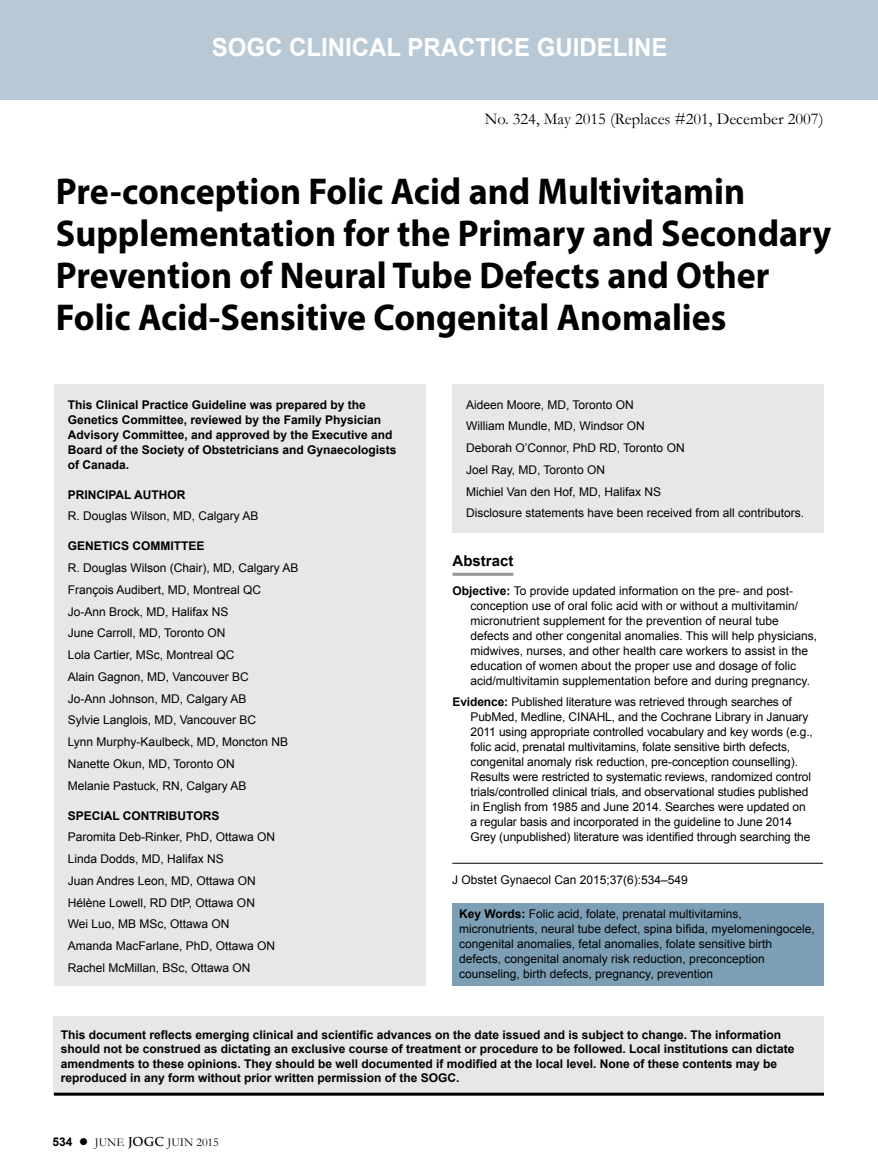
<style>
.page{position:relative;width:878px;height:1175px;background:#fff}
.page>*{position:absolute;margin:0;border:0;box-sizing:border-box;transform-origin:0 0}
.t1{font:700 37.5px/42px "Myriad Pro";color:#000;scale:.96 1}
.t2{font:700 24.9px "Arial";color:#fff;scale:.96 1}
.t3{font:16.5px "Garamond";color:#000}
.t4{font:700 15px "Arial";color:#000}
.t5{font:12px/21.8px "Arial";color:#000}
.t6{font:700 12px/15px "Arial";color:#000}
.t7{font:12px "Garamond";color:#000}
.s1{font-weight:700}
.s2{font-family:"Arial";font-weight:700}
.s3{font-family:"Trajan Pro";font-weight:700}
</style>
<div class="page">
<div style="left:0;top:0;width:878px;height:100px;background:#b9c8d5"></div>
<hr style="left:452px;top:863px;width:371px;height:1px;background:#000">
<div style="left:54px;top:1015px;width:770px;height:79px;background:#e6e7e8"></div>
<hr style="left:54px;top:1092px;width:770px;height:3px;background:#000">
<div style="left:54px;top:384px;width:371px;height:601px;background:#e6e7e8"></div>
<div style="left:452px;top:902px;width:371px;height:83px;background:#7d9fb6"></div>
<hr style="left:452px;top:573px;width:61px;height:3px;background:#939598">
<div style="left:452px;top:384px;width:372px;height:148px;background:#e6e7e8"></div>
<h2 class="t2" style="left:212px;top:31px;width:476px">SOGC CLINICAL PRACTICE GUIDELINE</h2>
<h3 class="t3" style="left:484px;top:108px;width:340px">No. 324, May 2015 (Replaces #201, December 2007)</h3>
<h1 class="t1" style="left:56px;top:169px;width:809px">Pre-conception Folic Acid and Multivitamin Supplementation for the Primary and Secondary Prevention of Neural Tube Defects and Other Folic Acid-Sensitive Congenital Anomalies</h1>
<p class="t6" style="left:68px;top:397px;width:330px">This Clinical Practice Guideline was prepared by the Genetics Committee, reviewed by the Family Physician Advisory Committee, and approved by the Executive and Board of the Society of Obstetricians and Gynaecologists of Canada.</p>
<p class="t6" style="left:68px;top:487px;width:119px">PRINCIPAL AUTHOR</p>
<p class="t5" style="left:68px;top:505px;width:192px">R. Douglas Wilson, MD, Calgary AB</p>
<p class="t6" style="left:68px;top:539px;width:138px">GENETICS COMMITTEE</p>
<p class="t5" style="left:68px;top:557px;width:232px">R. Douglas Wilson (Chair), MD, Calgary AB<br>François Audibert, MD, Montreal QC<br>Jo-Ann Brock, MD, Halifax NS<br>June Carroll, MD, Toronto ON<br>Lola Cartier, MSc, Montreal QC<br>Alain Gagnon, MD, Vancouver BC<br>Jo-Ann Johnson, MD, Calgary AB<br>Sylvie Langlois, MD, Vancouver BC<br>Lynn Murphy-Kaulbeck, MD, Moncton NB<br>Nanette Okun, MD, Toronto ON<br>Melanie Pastuck, RN, Calgary AB</p>
<p class="t6" style="left:68px;top:808px;width:153px">SPECIAL CONTRIBUTORS</p>
<p class="t5" style="left:68px;top:826px;width:209px">Paromita Deb-Rinker, PhD, Ottawa ON<br>Linda Dodds, MD, Halifax NS<br>Juan Andres Leon, MD, Ottawa ON<br>Hélène Lowell, RD DtP, Ottawa ON<br>Wei Luo, MB MSc, Ottawa ON<br>Amanda MacFarlane, PhD, Ottawa ON<br>Rachel McMillan, BSc, Ottawa ON</p>
<p class="t5" style="left:466px;top:393px;width:337px">Aideen Moore, MD, Toronto ON<br>William Mundle, MD, Windsor ON<br>Deborah O’Connor, PhD RD, Toronto ON<br>Joel Ray, MD, Toronto ON<br>Michiel Van den Hof, MD, Halifax NS<br>Disclosure statements have been received from all contributors.</p>
<p class="t4" style="left:452px;top:551px;width:62px">Abstract</p>
<p class="t5" style="left:470px;top:583px;width:348px;line-height:15px;text-indent:-18px"><span class="s1">Objective:</span> To provide updated information on the pre- and post&shy;conception use of oral folic acid with or without a multivitamin/ micronutrient supplement for the prevention of neural tube defects and other congenital anomalies. This will help physicians, midwives, nurses, and other health care workers to assist in the education of women about the proper use and dosage of folic acid/multivitamin supplementation before and during pregnancy.</p>
<p class="t5" style="left:470px;top:694px;width:344px;line-height:15px;text-indent:-18px"><span class="s1">Evidence:</span> Published literature was retrieved through searches of PubMed, Medline, CINAHL, and the Cochrane Library in January 2011 using appropriate controlled vocabulary and key words (e.g. , folic acid, prenatal multivitamins, folate sensitive birth defects, congenital anomaly risk reduction, pre-conception counselling).<br>Results were restricted to systematic reviews, randomized control trials/controlled clinical trials, and observational studies published in English from 1985 and June 2014. Searches were updated on a regular basis and incorporated in the guideline to June 2014<br>Grey (unpublished) literature was identified through searching the</p>
<p class="t5" style="left:452px;top:869px;width:237px">J Obstet Gynaecol Can 2015;37(6):534–549</p>
<p class="t5" style="left:459px;top:906px;width:357px;line-height:15px"><span class="s1">Key Words:</span> Folic acid, folate, prenatal multivitamins, micronutrients, neural tube defect, spina bifida, myelomeningocele, congenital anomalies, fetal anomalies, folate sensitive birth defects, congenital anomaly risk reduction, preconception counseling, birth defects, pregnancy, prevention</p>
<p class="t6" style="left:61px;top:1027px;width:735px;line-height:14.4px">This document reflects emerging clinical and scientific advances on the date issued and is subject to change. The information should not be construed as dictating an exclusive course of treatment or procedure to be followed. Local institutions can dictate amendments to these opinions. They should be well documented if modified at the local level. None of these contents may be reproduced in any form without prior written permission of the SOGC.</p>
<p class="t7" style="left:52px;top:1134px;width:168px"><span class="s2">534</span> ● JUNE <span class="s3">JOGC</span> JUIN 2015</p>
</div>
